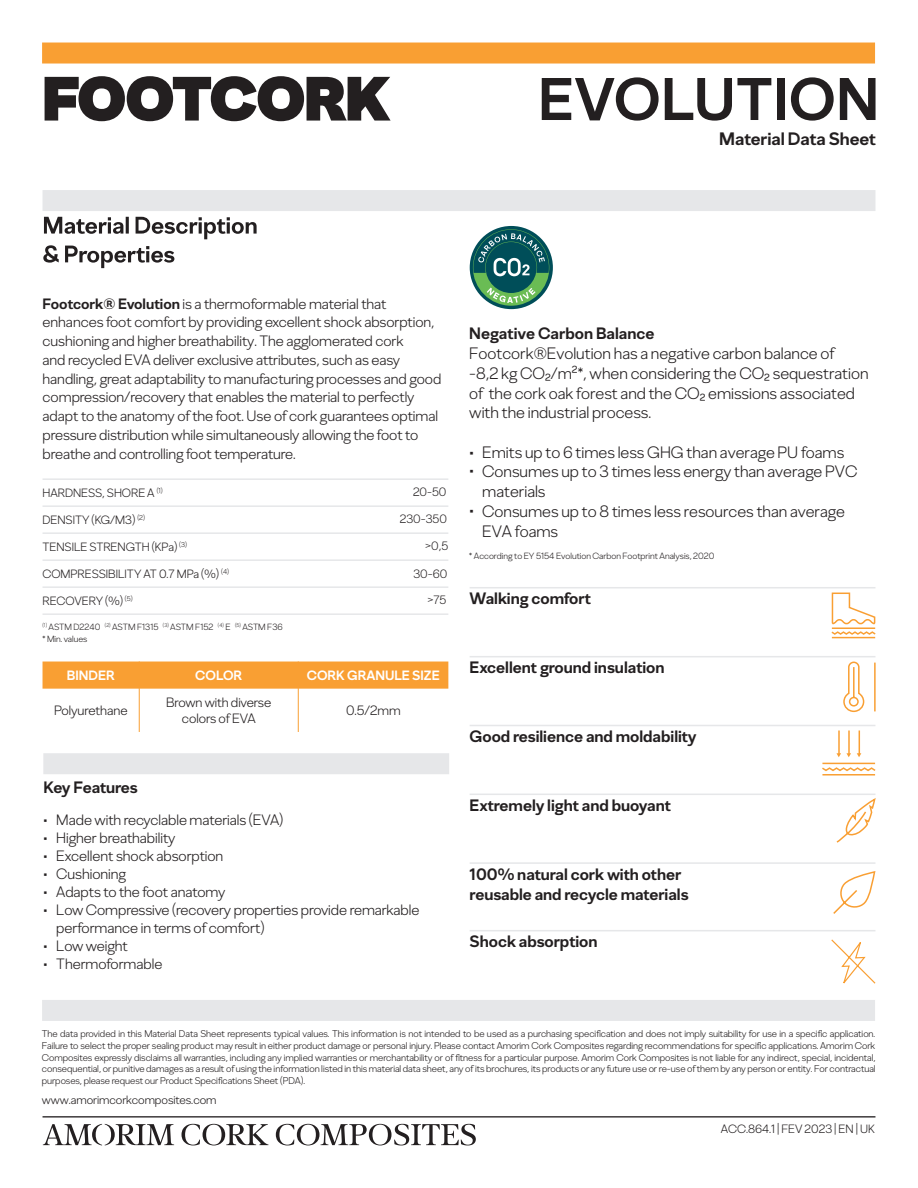
<style>
.page{position:relative;width:918px;height:1188px;background:#fff}
.page>*{position:absolute;margin:0;border:0;box-sizing:border-box;transform-origin:0 0}
.t1{font:68.25px "Amorim Sans Logo";letter-spacing:-.02em;color:#231f20}
.t2{font:700 60px "Amorim Sans";letter-spacing:.01em;color:#231f20}
.t3{font:700 18px "Amorim Sans";color:#231f20}
.t4{font:300 16.5px/19.8px "Amorim Sans";color:#231f20}
.t5{font:700 16.5px/19.8px "Amorim Sans";color:#231f20}
.t6{font:700 16.5px "Amorim Sans";letter-spacing:-.02em;color:#231f20}
.t7{font:300 15px/18.8px "Amorim Sans";color:#231f20}
.t8{font:300 13.5px/16.2px "Amorim Sans";color:#231f20;text-align:center}
.t9{font:700 13.5px "Amorim Sans";color:#fff}
.t10{font:300 12px "Amorim Sans";color:#231f20}
.t11{font:300 9.75px/11.7px "Amorim Sans";color:#231f20;text-align:justify}
.t12{font:300 9px/12px "Amorim Sans";color:#231f20}
.s1{font-weight:700}
</style>
<div class="page">
<div style="left:42px;top:43px;width:833px;height:21px;background:#f99f33"></div>
<svg style="left:43px;top:245px;width:131px;height:23px"></svg>
<svg style="left:44px;top:217px;width:213px;height:22px"></svg>
<div style="left:43px;top:190px;width:832px;height:21px;background:#e6e7e9"></div>
<div style="left:43px;top:753px;width:406px;height:21px;background:#e6e7e9"></div>
<hr style="left:43px;top:478px;width:405px;height:2px;background:#e6e7e9">
<hr style="left:43px;top:505px;width:405px;height:2px;background:#e6e7e9">
<hr style="left:43px;top:532px;width:405px;height:2px;background:#e6e7e9">
<hr style="left:43px;top:559px;width:405px;height:2px;background:#e6e7e9">
<hr style="left:43px;top:586px;width:405px;height:2px;background:#e6e7e9">
<hr style="left:43px;top:613px;width:405px;height:2px;background:#e6e7e9">
<div style="left:43px;top:662px;width:405px;height:27px;background:#f99f33"></div>
<hr style="left:139px;top:689px;width:1px;height:43px;background:#f99f33">
<hr style="left:298px;top:689px;width:1px;height:43px;background:#f99f33">
<hr style="left:470px;top:587px;width:405px;height:1px;background:#e6e7e9">
<svg style="left:831px;top:592px;width:45px;height:47px"></svg>
<hr style="left:470px;top:656px;width:405px;height:1px;background:#e6e7e9">
<svg style="left:843px;top:661px;width:33px;height:52px"></svg>
<hr style="left:470px;top:725px;width:405px;height:1px;background:#e6e7e9">
<svg style="left:822px;top:731px;width:54px;height:45px"></svg>
<hr style="left:470px;top:794px;width:405px;height:1px;background:#e6e7e9">
<svg style="left:836px;top:798px;width:40px;height:45px"></svg>
<hr style="left:470px;top:862px;width:405px;height:2px;background:#e6e7e9">
<svg style="left:833px;top:871px;width:43px;height:43px"></svg>
<hr style="left:470px;top:930px;width:405px;height:1px;background:#e6e7e9">
<svg style="left:831px;top:939px;width:45px;height:45px"></svg>
<hr style="left:43px;top:1116px;width:832px;height:2px;background:#231f20">
<svg style="left:43px;top:1124px;width:433px;height:21px"></svg>
<div style="left:42px;top:1000px;width:833px;height:21px;background:#e6e7e9"></div>
<svg style="left:468px;top:224px;width:87px;height:87px"></svg>
<div style="left:470px;top:226px;width:83px;height:83px;background:#004e59;border-radius:50%"></div>
<svg style="left:473px;top:229px;width:76px;height:77px"></svg>
<h1 class="t1" style="left:43px;top:58px;width:350px">FOOTCORK</h1>
<h2 class="t2" style="left:538px;top:61px;width:342px">EVOLUTION</h2>
<h3 class="t3" style="left:719px;top:127px;width:158px">Material Data Sheet</h3>
<p class="t7" style="left:43px;top:294px;width:400px"><span class="s1">Footcork® Evolution</span> is a thermoformable material that enhances foot comfort by providing excellent shock absorption, cushioning and higher breathability. The agglomerated cork<br>and recycled EVA deliver exclusive attributes, such as easy handling, great adaptability to manufacturing processes and good compression/recovery that enables the material to perfectly adapt to the anatomy of the foot. Use of cork guarantees optimal pressure distribution while simultaneously allowing the foot to breathe and controlling foot temperature.</p>
<p class="t10" style="left:43px;top:485px;width:122px">HARDNESS, SHORE A <sup>(1)</sup></p>
<p class="t10" style="left:413px;top:485px;width:35px">20-50</p>
<p class="t10" style="left:43px;top:512px;width:104px">DENSITY (KG/M3) <sup>(2)</sup></p>
<p class="t10" style="left:400px;top:511px;width:49px">230-350</p>
<p class="t10" style="left:43px;top:539px;width:146px">TENSILE STRENGTH (KPa) <sup>(3)</sup></p>
<p class="t10" style="left:425px;top:539px;width:25px">&gt;0,5</p>
<p class="t10" style="left:43px;top:566px;width:188px">COMPRESSIBILITY AT 0.7 MPa (%) <sup>(4)</sup></p>
<p class="t10" style="left:414px;top:566px;width:35px">30-60</p>
<p class="t10" style="left:43px;top:593px;width:92px">RECOVERY (%) <sup>(5)</sup></p>
<p class="t10" style="left:427px;top:593px;width:21px">&gt;75</p>
<p class="t12" style="left:43px;top:621px;width:242px"><sup>(1)</sup> ASTM D2240 <sup>(2)</sup> ASTM F1315 <sup>(3)</sup> ASTM F152 <sup>(4)</sup> E <sup>(5)</sup> ASTM F36 * Min. values</p>
<h3 class="t9" style="left:67px;top:667px;width:49px">BINDER</h3>
<h3 class="t9" style="left:195px;top:667px;width:49px">COLOR</h3>
<h3 class="t9" style="left:307px;top:667px;width:134px">CORK GRANULE SIZE</h3>
<h3 class="t8" style="left:54px;top:702px;width:75px">Polyurethane</h3>
<h3 class="t8" style="left:166px;top:694px;width:107px">Brown with diverse colors of EVA</h3>
<h3 class="t8" style="left:346px;top:702px;width:56px">0.5/2mm</h3>
<h3 class="t6" style="left:43px;top:777px;width:96px">Key Features</h3>
<h3 class="t7" style="left:43px;top:811px;width:241px">• Made with recyclable materials (EVA)</h3>
<h3 class="t7" style="left:43px;top:829px;width:133px">• Higher breathability</h3>
<h3 class="t7" style="left:43px;top:847px;width:181px">• Excellent shock absorption</h3>
<h3 class="t7" style="left:43px;top:865px;width:84px">• Cushioning</h3>
<h3 class="t7" style="left:43px;top:883px;width:184px">• Adapts to the foot anatomy</h3>
<h3 class="t7" style="left:56px;top:901px;width:365px;line-height:18px;text-indent:-13px">• Low Compressive (recovery properties provide remarkable performance in terms of comfort)</h3>
<h3 class="t7" style="left:43px;top:937px;width:86px">• Low weight</h3>
<h3 class="t7" style="left:43px;top:955px;width:120px">• Thermoformable</h3>
<h3 class="t5" style="left:469px;top:323px;width:187px">Negative Carbon Balance</h3>
<h3 class="t4" style="left:469px;top:343px;width:401px">Footcork®Evolution has a negative carbon balance of<br>-8,2 kg CO₂/m²*, when considering the CO₂ sequestration of the cork oak forest and the CO₂ emissions associated with the industrial process.</h3>
<h3 class="t4" style="left:482px;top:442px;width:377px">Emits up to 6 times less GHG than average PU foams Consumes up to 3 times less energy than average PVC materials<br>Consumes up to 8 times less resources than average EVA foams</h3>
<p class="t12" style="left:469px;top:550px;width:247px">* According to EY 5154 Evolution Carbon Footprint Analysis, 2020</p>
<h3 class="t4" style="left:470px;top:443px;width:6px;line-height:17.9px">• •</h3>
<h3 class="t4" style="left:470px;top:500px;width:6px">•</h3>
<h3 class="t5" style="left:470px;top:588px;width:123px">Walking comfort</h3>
<h3 class="t5" style="left:470px;top:657px;width:196px">Excellent ground insulation</h3>
<h3 class="t5" style="left:470px;top:726px;width:229px">Good resilience and moldability</h3>
<h3 class="t5" style="left:470px;top:795px;width:203px">Extremely light and buoyant</h3>
<h3 class="t5" style="left:470px;top:864px;width:221px">100% natural cork with other reusable and recycle materials</h3>
<h3 class="t5" style="left:470px;top:931px;width:129px">Shock absorption</h3>
<p class="t11" style="left:42px;top:1028px;width:835px">The data provided in this Material Data Sheet represents typical values. This information is not intended to be used as a purchasing specification and does not imply suitability for use in a specific application.<br>Failure to select the proper sealing product may result in either product damage or personal injury. Please contact Amorim Cork Composites regarding recommendations for specific applications. Amorim Cork Composites expressly disclaims all warranties, including any implied warranties or merchantability or of fitness for a particular purpose. Amorim Cork Composites is not liable for any indirect, special, incidental, consequential, or punitive damages as a result of using the information listed in this material data sheet, any of its brochures, its products or any future use or re-use of them by any person or entity. For contractual purposes, please request our Product Specifications Sheet (PDA).</p>
<p class="t10" style="left:42px;top:1093px;width:176px">www.amorimcorkcomposites.com</p>
<p class="t10" style="left:721px;top:1121px;width:156px">ACC.864.1 | FEV 2023 | EN | UK</p>
</div>
